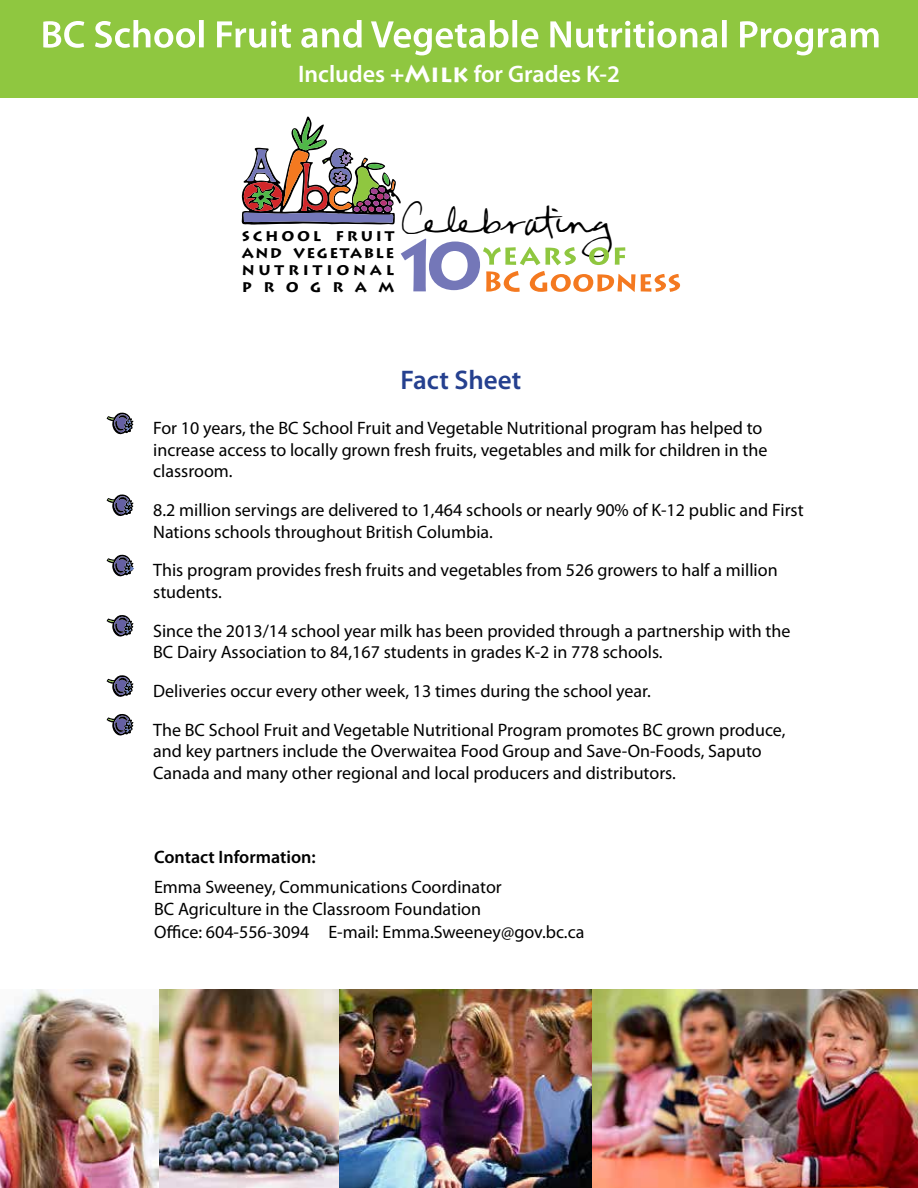
<style>
.page{position:relative;width:918px;height:1188px;background:#fff}
.page>*{position:absolute;margin:0;border:0;box-sizing:border-box;transform-origin:0 0}
.t1{font:31.5px "FG Rebecca Script";color:#000}
.t2{font:600 27px "Myriad Pro";color:#25408f}
.t3{font:600 24px "Myriad Pro";color:#fff}
.t4{font:18px/21.6px "Myriad Pro";color:#000}
.t5{font:600 18px "Myriad Pro";color:#000}
.t6{font:700 16.35px/17.1px "Lithos Pro";letter-spacing:.17em;color:#000;text-align:justify}
.s1{font-family:"Lithos Pro";font-weight:700}
</style>
<div class="page">
<div style="left:0;top:0;width:918px;height:97px;background:#8fc740"></div>
<svg style="left:43px;top:20px;width:836px;height:35px"></svg>
<svg style="left:107px;top:412px;width:27px;height:23px"></svg>
<svg style="left:107px;top:494px;width:27px;height:22px"></svg>
<svg style="left:107px;top:554px;width:27px;height:23px"></svg>
<svg style="left:107px;top:615px;width:27px;height:22px"></svg>
<svg style="left:107px;top:675px;width:27px;height:22px"></svg>
<svg style="left:107px;top:714px;width:27px;height:22px"></svg>
<svg style="left:242px;top:116px;width:159px;height:109px"></svg>
<svg style="left:401px;top:239px;width:279px;height:53px"></svg>
<img style="left:0;top:990px;width:917px;height:198px">
<h3 class="t3" style="left:298px;top:59px;width:323px">Includes <span class="s1">+Milk</span> for Grades K-2</h3>
<h1 class="t1" style="left:402px;top:203px;width:210px">Celebrating</h1>
<p class="t6" style="left:242px;top:227px;width:154px">school fruit and vegetable nutritional program</p>
<h2 class="t2" style="left:401px;top:363px;width:122px">Fact Sheet</h2>
<p class="t4" style="left:153px;top:417px;width:616px">For 10 years, the BC School Fruit and Vegetable Nutritional program has helped to increase access to locally grown fresh fruits, vegetables and milk for children in the classroom.</p>
<p class="t4" style="left:153px;top:499px;width:652px">8.2 million servings are delivered to 1,464 schools or nearly 90% of K-12 public and First<br>Nations schools throughout British Columbia.</p>
<p class="t4" style="left:153px;top:559px;width:626px">This program provides fresh fruits and vegetables from 526 growers to half a million students.</p>
<p class="t4" style="left:153px;top:619px;width:639px">Since the 2013/14 school year milk has been provided through a partnership with the<br>BC Dairy Association to 84,167 students in grades K-2 in 778 schools.</p>
<p class="t4" style="left:153px;top:671px;width:634px;line-height:38.7px">Deliveries occur every other week, 13 times during the school year.<br>The BC School Fruit and Vegetable Nutritional Program promotes BC grown produce,</p>
<p class="t4" style="left:153px;top:740px;width:610px">and key partners include the Overwaitea Food Group and Save-On-Foods, Saputo<br>Canada and many other regional and local producers and distributors.</p>
<p class="t5" style="left:154px;top:846px;width:163px">Contact Information:</p>
<p class="t4" style="left:154px;top:875px;width:432px;line-height:22.5px">Emma Sweeney, Communications Coordinator<br>BC Agriculture in the Classroom Foundation<br>Office: 604-556-3094 E-mail: Emma.Sweeney@gov.bc.ca</p>
</div>
